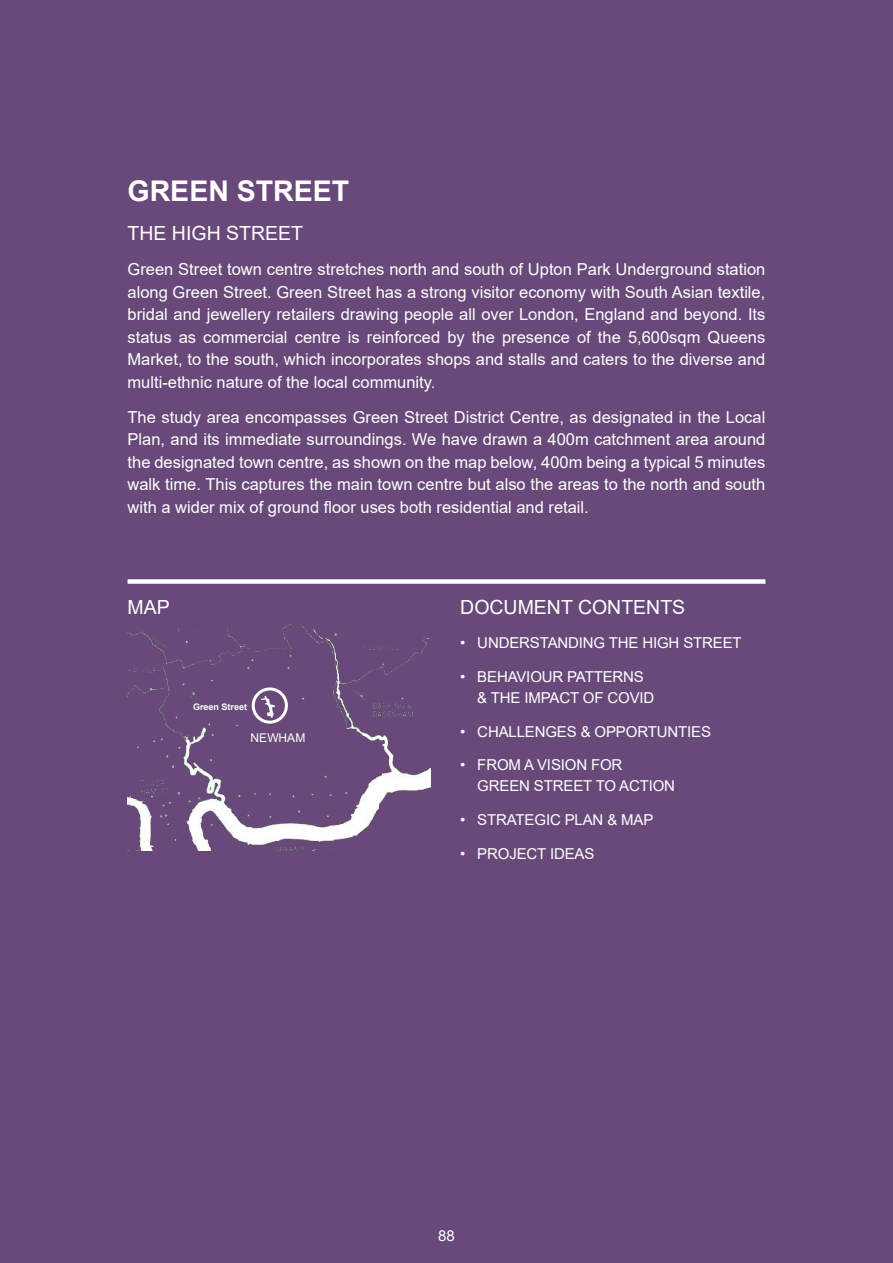
<style>
.page{position:relative;width:893px;height:1263px;background:#684979}
.page>*{position:absolute;margin:0;border:0;box-sizing:border-box;transform-origin:0 0}
.t1{font:700 28.5px "Arial";color:#fff}
.t2{font:19.5px "Arial";color:#fff}
.t3{font:16.5px/22.5px "Arial";color:#fff;text-align:justify}
.t4{font:15px/21px "Arial";letter-spacing:-.01em;color:#fff}
.t5{font:12px "Arial";color:#fff}
.t6{font:700 9px "Arial";color:#fff}
</style>
<div class="page">
<img style="left:128px;top:624px;width:303px;height:227px">
<div style="left:252px;top:687px;width:36px;height:37px;border:3px solid #fff;border-radius:50%"></div>
<div style="left:244px;top:733px;width:68px;height:11px;background:#684979"></div>
<div style="left:193px;top:703px;width:55px;height:7px;background:#684979"></div>
<svg style="left:261px;top:696px;width:14px;height:21px"></svg>
<div style="left:128px;top:579px;width:637px;height:5px;background:#fff"></div>
<h1 class="t1" style="left:128px;top:171px;width:223px">GREEN STREET</h1>
<p class="t2" style="left:128px;top:219px;width:177px">THE HIGH STREET</p>
<p class="t3" style="left:128px;top:258px;width:639px">Green Street town centre stretches north and south of Upton Park Underground station along Green Street. Green Street has a strong visitor economy with South Asian textile, bridal and jewellery retailers drawing people all over London, England and beyond. Its status as commercial centre is reinforced by the presence of the 5,600sqm Queens Market, to the south, which incorporates shops and stalls and caters to the diverse and multi-ethnic nature of the local community.</p>
<p class="t3" style="left:128px;top:406px;width:639px">The study area encompasses Green Street District Centre, as designated in the Local Plan, and its immediate surroundings. We have drawn a 400m catchment area around the designated town centre, as shown on the map below, 400m being a typical 5 minutes walk time. This captures the main town centre but also the areas to the north and south with a wider mix of ground floor uses both residential and retail.</p>
<p class="t2" style="left:128px;top:594px;width:44px">MAP</p>
<p class="t6" style="left:193px;top:700px;width:56px">Green Street</p>
<p class="t5" style="left:251px;top:729px;width:56px">NEWHAM</p>
<p class="t2" style="left:460px;top:594px;width:226px">DOCUMENT CONTENTS</p>
<p class="t4" style="left:460px;top:632px;width:283px">• UNDERSTANDING THE HIGH STREET</p>
<p class="t4" style="left:477px;top:666px;width:179px;text-indent:-17px">• BEHAVIOUR PATTERNS &amp; THE IMPACT OF COVID</p>
<p class="t4" style="left:460px;top:721px;width:252px">• CHALLENGES &amp; OPPORTUNTIES</p>
<p class="t4" style="left:477px;top:754px;width:199px;text-indent:-17px">• FROM A VISION FOR<br>GREEN STREET TO ACTION</p>
<p class="t4" style="left:460px;top:809px;width:195px">• STRATEGIC PLAN &amp; MAP</p>
<p class="t4" style="left:460px;top:843px;width:136px">• PROJECT IDEAS</p>
<p class="t4" style="left:438px;top:1225px;width:18px">88</p>
</div>
